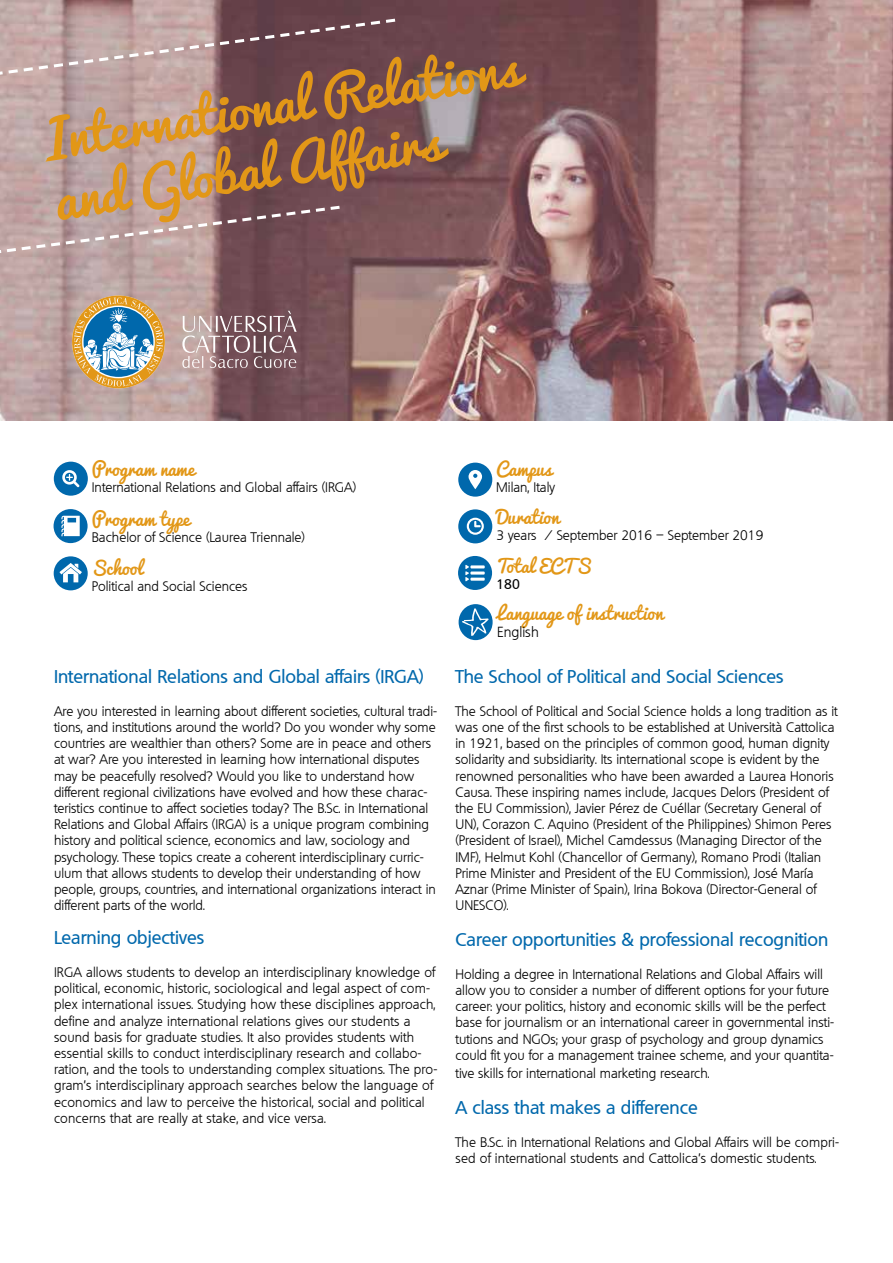
<style>
.page{position:relative;width:893px;height:1263px;background:#fff}
.page>*{position:absolute;margin:0;border:0;box-sizing:border-box;transform-origin:0 0}
.t1{font:51px/61.2px "Pacifico";color:#e29717}
.t2{font:500 18px "Quebec";color:#0068ac}
.t3{font:18px "Pacifico";color:#e29717}
.t4{font:300 14.25px "Quebec";color:#000}
.t5{font:300 13.5px/16.2px "Quebec";color:#000}
.t6{font:500 13.5px "Quebec";color:#000}
</style>
<div class="page">
<div style="left:459px;top:604px;width:34px;height:36px;background:#0068ac;border-radius:50%"></div>
<svg style="left:462px;top:608px;width:27px;height:28px"></svg>
<img style="left:0;top:0;width:893px;height:420px">
<svg style="left:0;top:17px;width:398px;height:62px;background:#9b7d7f"></svg>
<svg style="left:0;top:204px;width:343px;height:54px;background:#a48688"></svg>
<div style="left:458px;top:509px;width:34px;height:34px;background:#0068ac;border-radius:50%"></div>
<svg style="left:467px;top:518px;width:17px;height:17px"></svg>
<div style="left:458px;top:463px;width:34px;height:34px;background:#0068ac;border-radius:50%"></div>
<svg style="left:468px;top:470px;width:14px;height:19px"></svg>
<div style="left:54px;top:556px;width:34px;height:34px;background:#0068ac;border-radius:50%"></div>
<svg style="left:59px;top:563px;width:23px;height:19px"></svg>
<div style="left:54px;top:509px;width:34px;height:34px;background:#0068ac;border-radius:50%"></div>
<svg style="left:61px;top:516px;width:19px;height:21px"></svg>
<div style="left:458px;top:556px;width:34px;height:34px;background:#0068ac;border-radius:50%"></div>
<svg style="left:465px;top:565px;width:20px;height:16px"></svg>
<div style="left:54px;top:462px;width:34px;height:34px;background:#0068ac;border-radius:50%"></div>
<svg style="left:62px;top:470px;width:17px;height:17px"></svg>
<svg style="left:72px;top:296px;width:93px;height:92px;background:#a1a697"></svg>
<svg style="left:182px;top:311px;width:115px;height:57px;background:#9c8184"></svg>
<h1 class="t1" style="left:40px;top:113px;width:481px;rotate:-9deg">International Relations and Global Affairs</h1>
<h2 class="t3" style="left:92px;top:459px;width:104px">Program name</h2>
<p class="t5" style="left:92px;top:479px;width:266px">International Relations and Global affairs (IRGA)</p>
<h2 class="t3" style="left:496px;top:459px;width:57px">Campus</h2>
<p class="t5" style="left:496px;top:479px;width:60px">Milan, Italy</p>
<h2 class="t3" style="left:92px;top:509px;width:99px">Program type</h2>
<p class="t5" style="left:92px;top:529px;width:215px">Bachelor of Science (Laurea Triennale)</p>
<h2 class="t3" style="left:92px;top:558px;width:52px">School</h2>
<p class="t5" style="left:92px;top:578px;width:157px">Political and Social Sciences</p>
<h2 class="t3" style="left:496px;top:507px;width:64px">Duration</h2>
<p class="t5" style="left:496px;top:527px;width:268px">3 years / September 2016 – September 2019</p>
<h2 class="t3" style="left:496px;top:556px;width:96px">Total ECTS</h2>
<p class="t6" style="left:496px;top:575px;width:25px">180</p>
<h2 class="t3" style="left:497px;top:603px;width:168px">Language of instruction</h2>
<p class="t4" style="left:497px;top:623px;width:43px">English</p>
<h2 class="t2" style="left:54px;top:665px;width:371px">International Relations and Global affairs (IRGA)</h2>
<p class="t5" style="left:54px;top:703px;width:385px">Are you interested in learning about different societies, cultural tradi&shy;tions, and institutions around the world? Do you wonder why some countries are wealthier than others? Some are in peace and others at war? Are you interested in learning how international disputes may be peacefully resolved? Would you like to understand how different regional civilizations have evolved and how these charac&shy;teristics continue to affect societies today? The B.Sc. in International Relations and Global Affairs (IRGA) is a unique program combining history and political science, economics and law, sociology and psychology. These topics create a coherent interdisciplinary curric&shy;ulum that allows students to develop their understanding of how people, groups, countries, and international organizations interact in different parts of the world.</p>
<h2 class="t2" style="left:54px;top:926px;width:152px">Learning objectives</h2>
<p class="t5" style="left:54px;top:964px;width:385px">IRGA allows students to develop an interdisciplinary knowledge of political, economic, historic, sociological and legal aspect of com&shy;plex international issues. Studying how these disciplines approach, define and analyze international relations gives our students a sound basis for graduate studies. It also provides students with essential skills to conduct interdisciplinary research and collabo&shy;ration, and the tools to understanding complex situations. The pro&shy;gram’s interdisciplinary approach searches below the language of economics and law to perceive the historical, social and political concerns that are really at stake, and vice versa.</p>
<h2 class="t2" style="left:455px;top:665px;width:330px">The School of Political and Social Sciences</h2>
<p class="t5" style="left:455px;top:703px;width:384px">The School of Political and Social Science holds a long tradition as it was one of the first schools to be established at Università Cattolica in 1921, based on the principles of common good, human dignity solidarity and subsidiarity. Its international scope is evident by the renowned personalities who have been awarded a Laurea Honoris Causa. These inspiring names include, Jacques Delors (President of the EU Commission), Javier Pérez de Cuéllar (Secretary General of UN), Corazon C. Aquino (President of the Philippines) Shimon Peres (President of Israel), Michel Camdessus (Managing Director of the IMF), Helmut Kohl (Chancellor of Germany), Romano Prodi (Italian Prime Minister and President of the EU Commission), José María Aznar (Prime Minister of Spain), Irina Bokova (Director-General of UNESCO).</p>
<h2 class="t2" style="left:455px;top:928px;width:374px">Career opportunities &amp; professional recognition</h2>
<p class="t5" style="left:455px;top:966px;width:380px">Holding a degree in International Relations and Global Affairs will allow you to consider a number of different options for your future career: your politics, history and economic skills will be the perfect base for journalism or an international career in governmental insti&shy;tutions and NGOs; your grasp of psychology and group dynamics could fit you for a management trainee scheme, and your quantita-</p>
<p class="t5" style="left:455px;top:1065px;width:256px">tive skills for international marketing research.</p>
<h2 class="t2" style="left:455px;top:1096px;width:244px">A class that makes a difference</h2>
<p class="t5" style="left:455px;top:1133px;width:385px">The B.Sc. in International Relations and Global Affairs will be compri&shy;sed of international students and Cattolica’s domestic students.</p>
</div>
